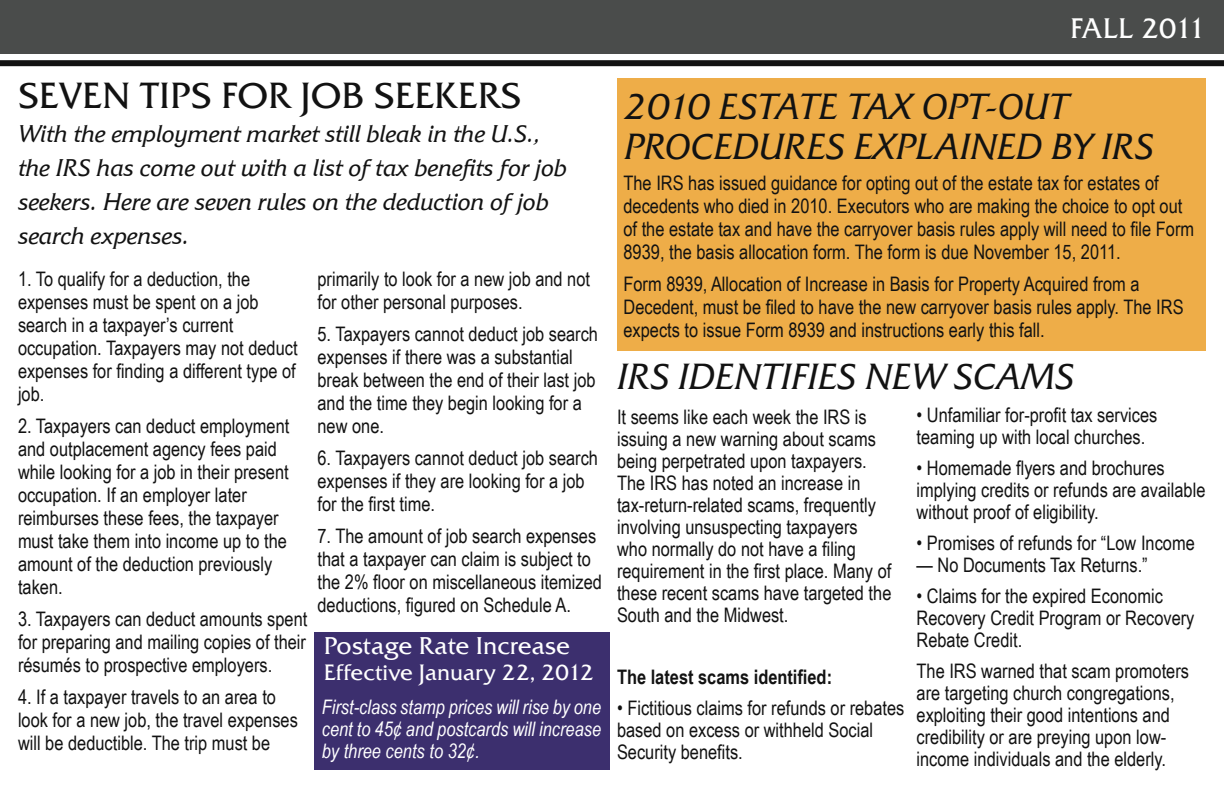
<style>
.page{position:relative;width:1224px;height:788px;background:#fff}
.page>*{position:absolute;margin:0;border:0;box-sizing:border-box;transform-origin:0 0}
.t1{font:italic 36px/40px "Friz Qua";color:#121212}
.t2{font:36px "Friz Qua";color:#121212}
.t3{font:28px "Friz Qua";letter-spacing:-.035em;color:#fff}
.t4{font:italic 24px/34px "Friz Qua";color:#121212}
.t5{font:24px "Friz Qua";color:#fff}
.t6{font:22px "Friz Qua";color:#fff}
.t7{font:20px/23px "Arial Narrow";color:#121212}
.t8{font:italic 20px/22px "Arial Narrow";color:#fff;text-align:justify}
.t9{font:700 20px "Arial Narrow";color:#121212}
</style>
<div class="page">
<div style="left:0;top:0;width:1224px;height:54px;background:#4a4c4b"></div>
<div style="left:0;top:60px;width:1224px;height:6px;background:#121212"></div>
<div style="left:617px;top:78px;width:589px;height:273px;background:#eead48"></div>
<div style="left:314px;top:632px;width:296px;height:138px;background:#3c2f6e"></div>
<h2 class="t3" style="left:1070px;top:11px;width:137px">FALL 2011</h2>
<h1 class="t2" style="left:18px;top:74px;width:505px">SEVEN TIPS FOR JOB SEEKERS</h1>
<p class="t4" style="left:18px;top:117px;width:550px">With the employment market still bleak in the U.S., the IRS has come out with a list of tax benefits for job seekers. Here are seven rules on the deduction of job search expenses.</p>
<p class="t7" style="left:318px;top:267px;width:274px">primarily to look for a new job and not for other personal purposes.</p>
<p class="t7" style="left:318px;top:322px;width:282px">5. Taxpayers cannot deduct job search expenses if there was a substantial break between the end of their last job and the time they begin looking for a new one.</p>
<p class="t7" style="left:318px;top:446px;width:282px">6. Taxpayers cannot deduct job search expenses if they are looking for a job for the first time.</p>
<p class="t7" style="left:318px;top:524px;width:286px">7. The amount of job search expenses that a taxpayer can claim is subject to the 2% floor on miscellaneous itemized deductions, figured on Schedule A.</p>
<p class="t7" style="left:18px;top:267px;width:281px">1. To qualify for a deduction, the expenses must be spent on a job search in a taxpayer’s current occupation. Taxpayers may not deduct expenses for finding a different type of job.</p>
<p class="t7" style="left:18px;top:414px;width:273px">2. Taxpayers can deduct employment and outplacement agency fees paid while looking for a job in their present occupation. If an employer later reimburses these fees, the taxpayer must take them into income up to the amount of the deduction previously taken.</p>
<p class="t7" style="left:18px;top:607px;width:291px;text-align:justify">3. Taxpayers can deduct amounts spent for preparing and mailing copies of their résumés to prospective employers.</p>
<p class="t7" style="left:18px;top:685px;width:281px">4. If a taxpayer travels to an area to look for a new job, the travel expenses will be deductible. The trip must be</p>
<p class="t5" style="left:324px;top:631px;width:248px">Postage Rate Increase</p>
<p class="t6" style="left:324px;top:659px;width:272px">Effective January 22, 2012</p>
<p class="t8" style="left:322px;top:695px;width:281px">First-class stamp prices will rise by one cent to 45¢ and postcards will increase by three cents to 32¢.</p>
<h1 class="t1" style="left:624px;top:86px;width:531px">2010 ESTATE TAX OPT-OUT<br>PROCEDURES EXPLAINED BY IRS</h1>
<p class="t7" style="left:624px;top:170px;width:572px">The IRS has issued guidance for opting out of the estate tax for estates of decedents who died in 2010. Executors who are making the choice to opt out of the estate tax and have the carryover basis rules apply will need to file Form 8939, the basis allocation form. The form is due November 15, 2011.</p>
<p class="t7" style="left:624px;top:271px;width:562px">Form 8939, Allocation of Increase in Basis for Property Acquired from a<br>Decedent, must be filed to have the new carryover basis rules apply. The IRS expects to issue Form 8939 and instructions early this fall.</p>
<h1 class="t1" style="left:617px;top:356px;width:459px">IRS IDENTIFIES NEW SCAMS</h1>
<p class="t7" style="left:617px;top:405px;width:276px;line-height:22px">It seems like each week the IRS is issuing a new warning about scams being perpetrated upon taxpayers.<br>The IRS has noted an increase in tax-return-related scams, frequently involving unsuspecting taxpayers who normally do not have a filing requirement in the first place. Many of these recent scams have targeted the South and the Midwest.</p>
<p class="t7" style="left:917px;top:403px;width:242px;line-height:22px">• Unfamiliar for-profit tax services teaming up with local churches.</p>
<p class="t7" style="left:917px;top:456px;width:290px;line-height:22px">• Homemade flyers and brochures implying credits or refunds are available without proof of eligibility.</p>
<p class="t7" style="left:917px;top:530px;width:280px">• Promises of refunds for “Low Income</p>
<p class="t7" style="left:917px;top:552px;width:233px">— No Documents Tax Returns.”</p>
<p class="t7" style="left:917px;top:584px;width:279px;line-height:22px">• Claims for the expired Economic<br>Recovery Credit Program or Recovery<br>Rebate Credit.</p>
<p class="t7" style="left:917px;top:659px;width:274px;line-height:22px">The IRS warned that scam promoters are targeting church congregations, exploiting their good intentions and credibility or are preying upon low&shy;income individuals and the elderly.</p>
<p class="t9" style="left:617px;top:661px;width:217px">The latest scams identified:</p>
<p class="t7" style="left:617px;top:696px;width:289px;line-height:22px">• Fictitious claims for refunds or rebates based on excess or withheld Social<br>Security benefits.</p>
</div>
